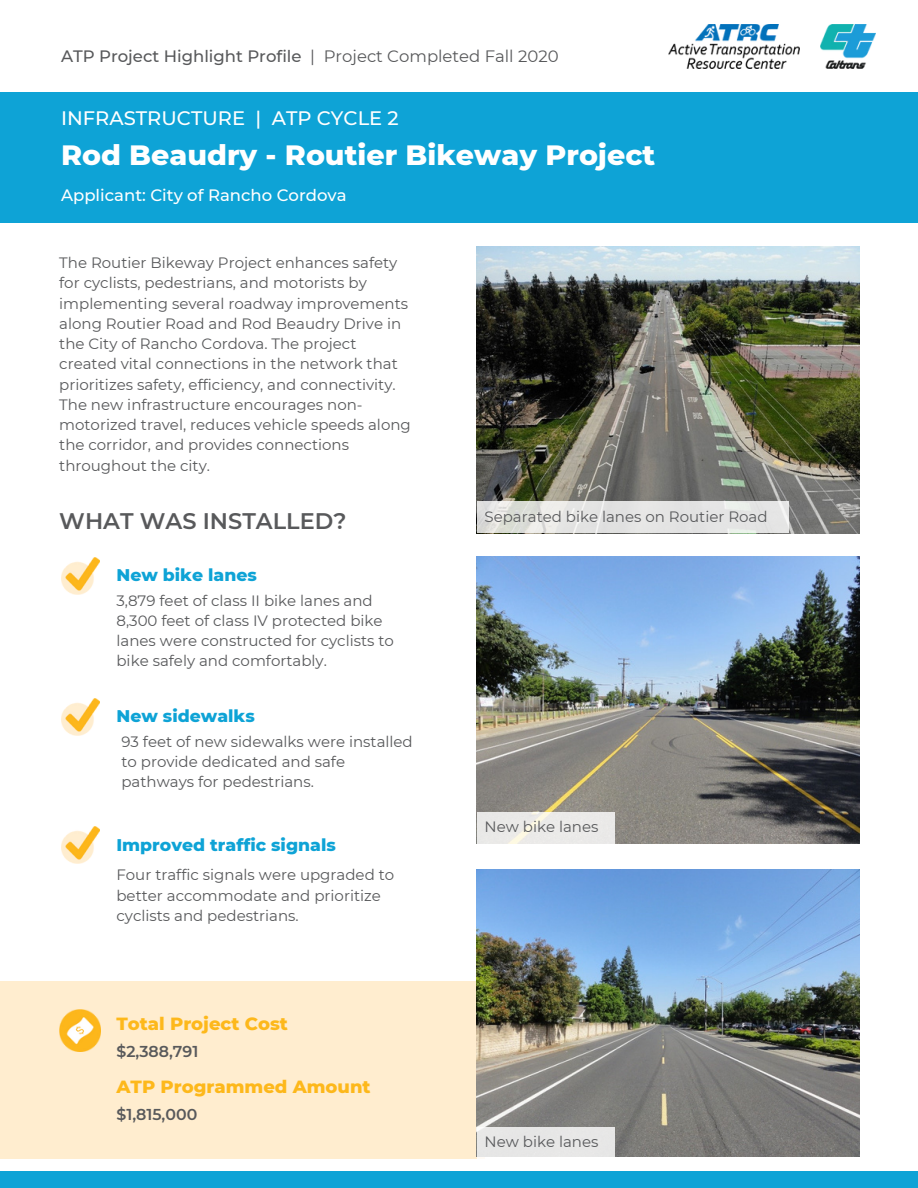
<style>
.page{position:relative;width:918px;height:1188px;background:#fff}
.page>*{position:absolute;margin:0;border:0;box-sizing:border-box;transform-origin:0 0}
.t1{font:800 28.5px "Montserrat";color:#fff}
.t2{font:600 22.5px "Montserrat";color:#58595b}
.t3{font:500 19.5px "Montserrat";color:#fff}
.t4{font:800 18px "Montserrat";color:#fdb81b}
.t5{font:800 17.25px "Montserrat";color:#0ea3d6}
.t6{font:500 16.5px "Montserrat";color:#58595b}
.t7{font:500 16.5px "Montserrat";color:#fff}
.t8{font:600 15.75px "Montserrat";color:#58595b}
.t9{font:15px/20.2px "Montserrat";color:#58595b}
.s1{font-weight:400}
</style>
<div class="page">
<div style="left:0;top:1171px;width:918px;height:17px;background:#0ea3d6"></div>
<img style="left:821px;top:25px;width:55px;height:44px">
<img style="left:668px;top:25px;width:132px;height:44px">
<div style="left:0;top:92px;width:918px;height:131px;background:#0ea3d6"></div>
<img style="left:61px;top:558px;width:38px;height:37px">
<img style="left:61px;top:699px;width:38px;height:37px">
<img style="left:61px;top:826px;width:38px;height:37px">
<img style="left:477px;top:246px;width:382px;height:287px">
<img style="left:477px;top:557px;width:382px;height:287px">
<div style="left:477px;top:812px;width:137px;height:32px;background:#eaeae8"></div>
<svg style="left:477px;top:502px;width:311px;height:31px;background:#e3e4e2"></svg>
<div style="left:0;top:981px;width:485px;height:178px;background:#ffedcf"></div>
<img style="left:59px;top:1010px;width:42px;height:41px">
<img style="left:477px;top:869px;width:382px;height:287px">
<div style="left:477px;top:1127px;width:137px;height:32px;background:#e7e7e6"></div>
<p class="t6" style="left:61px;top:46px;width:499px">ATP Project Highlight Profile <span class="s1">| Project Completed Fall 2020</span></p>
<p class="t3" style="left:61px;top:106px;width:339px">INFRASTRUCTURE | ATP CYCLE 2</p>
<h1 class="t1" style="left:61px;top:138px;width:596px">Rod Beaudry - Routier Bikeway Project</h1>
<p class="t7" style="left:61px;top:185px;width:287px">Applicant: City of Rancho Cordova</p>
<p class="t9" style="left:59px;top:253px;width:353px">The Routier Bikeway Project enhances safety for cyclists, pedestrians, and motorists by implementing several roadway improvements along Routier Road and Rod Beaudry Drive in the City of Rancho Cordova. The project created vital connections in the network that prioritizes safety, efficiency, and connectivity.<br>The new infrastructure encourages non&shy;motorized travel, reduces vehicle speeds along the corridor, and provides connections throughout the city.</p>
<p class="t2" style="left:59px;top:507px;width:289px">WHAT WAS INSTALLED?</p>
<p class="t5" style="left:116px;top:564px;width:142px">New bike lanes</p>
<p class="t9" style="left:116px;top:590px;width:279px">3,879 feet of class II bike lanes and 8,300 feet of class IV protected bike lanes were constructed for cyclists to bike safely and comfortably.</p>
<p class="t5" style="left:117px;top:705px;width:140px">New sidewalks</p>
<p class="t9" style="left:121px;top:731px;width:293px">93 feet of new sidewalks were installed to provide dedicated and safe pathways for pedestrians.</p>
<p class="t5" style="left:116px;top:834px;width:221px">Improved traffic signals</p>
<p class="t9" style="left:116px;top:865px;width:279px">Four traffic signals were upgraded to better accommodate and prioritize cyclists and pedestrians.</p>
<p class="t4" style="left:116px;top:1012px;width:173px">Total Project Cost</p>
<p class="t8" style="left:116px;top:1041px;width:83px">$2,388,791</p>
<p class="t4" style="left:116px;top:1075px;width:256px">ATP Programmed Amount</p>
<p class="t8" style="left:116px;top:1105px;width:82px">$1,815,000</p>
<p class="t9" style="left:485px;top:506px;width:285px">Separated bike lanes on Routier Road</p>
<p class="t9" style="left:485px;top:817px;width:115px">New bike lanes</p>
<p class="t9" style="left:485px;top:1132px;width:115px">New bike lanes</p>
</div>
